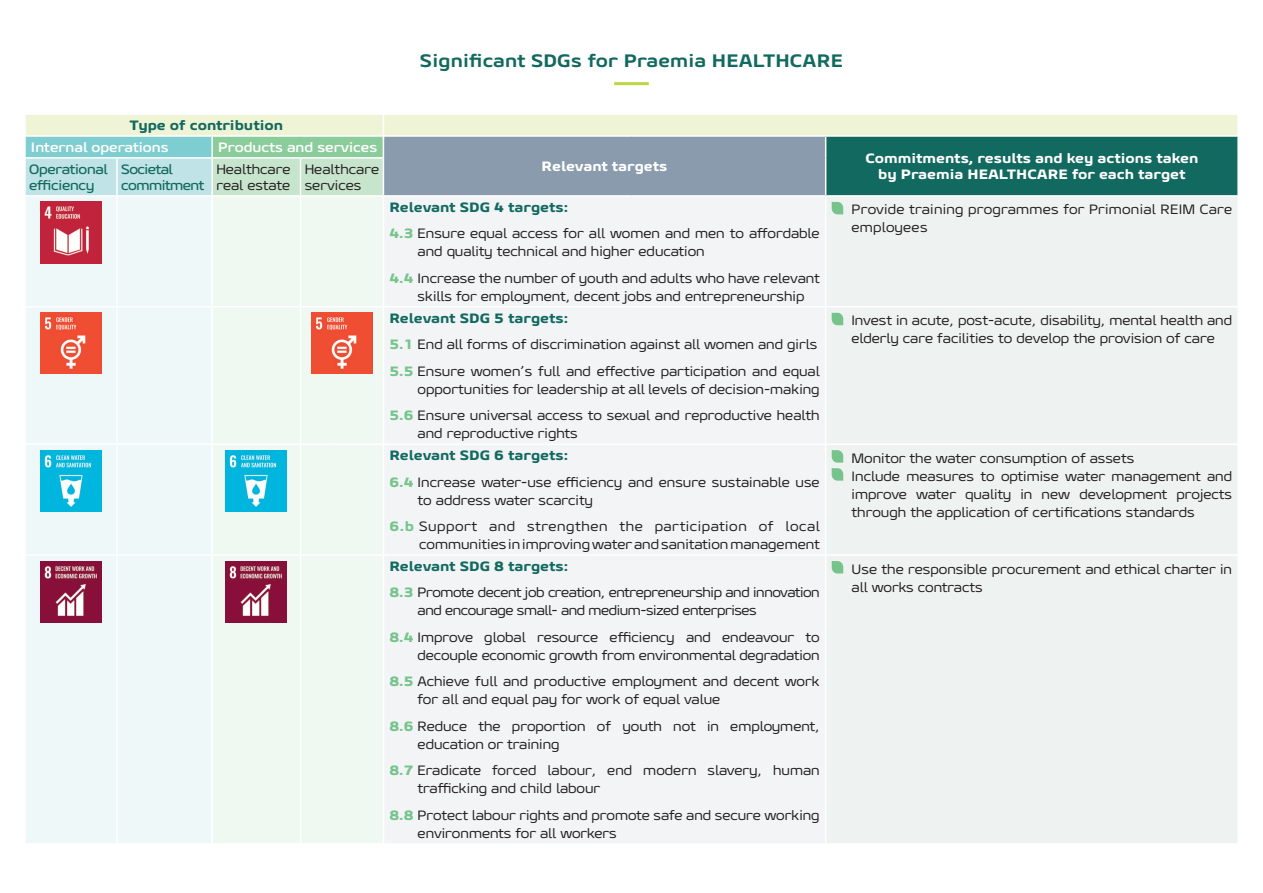
<style>
.page{position:relative;width:1263px;height:893px;background:#fff}
.page>*{position:absolute;margin:0;border:0;box-sizing:border-box;transform-origin:0 0}
.t1{font:800 18px "Geon Expanded";letter-spacing:.01em;color:#12695f}
.t2{font:13.5px/26.5px "Geon Expanded";color:#231f20}
.t3{font:13.5px/26.5px "Geon Expanded";letter-spacing:-.025em;color:#231f20}
.t4{font:800 13.5px/16.2px "Geon Expanded";color:#fff;text-align:center}
.t5{font:13.5px/26.5px "Geon Expanded";letter-spacing:-.03em;color:#231f20}
.t6{font:13.5px/26.5px "Geon Expanded";letter-spacing:.04em;color:#231f20}
.t7{font:13.5px/18px "Geon Expanded";letter-spacing:.02em;color:#231f20}
.t8{font:700 13.5px "Geon Expanded";color:#fff}
.t9{font:500 13.5px/16.2px "Geon Expanded";letter-spacing:-.02em;color:#12695f}
.t10{font:800 13.5px "Geon Expanded";color:#12695f}
.t11{font:500 13.5px/16.2px "Geon Expanded";letter-spacing:-.04em;color:#12695f}
.s1{font-weight:800;color:#12695f}
.s2{font-weight:800;color:#76c48c}
</style>
<div class="page">
<hr style="left:614px;top:82px;width:35px;height:3px;background:#bcd63f">
<div style="left:26px;top:197px;width:185px;height:646px;background:#eef8f8"></div>
<div style="left:213px;top:197px;width:170px;height:646px;background:#eff8f1"></div>
<div style="left:384px;top:197px;width:441px;height:646px;background:#f2f4f6"></div>
<div style="left:827px;top:197px;width:410px;height:646px;background:#eef3f2"></div>
<hr style="left:116px;top:197px;width:2px;height:109px;background:#fff">
<hr style="left:300px;top:197px;width:1px;height:109px;background:#fff">
<hr style="left:24px;top:306px;width:93px;height:2px;background:#fff">
<hr style="left:117px;top:306px;width:95px;height:2px;background:#fff">
<hr style="left:116px;top:308px;width:2px;height:135px;background:#fff">
<hr style="left:212px;top:306px;width:89px;height:2px;background:#fff">
<hr style="left:301px;top:306px;width:27px;height:2px;background:#fff">
<hr style="left:300px;top:308px;width:1px;height:135px;background:#fff">
<hr style="left:328px;top:306px;width:55px;height:2px;background:#fff">
<hr style="left:383px;top:306px;width:249px;height:2px;background:#fff">
<hr style="left:632px;top:306px;width:194px;height:2px;background:#fff">
<hr style="left:826px;top:306px;width:413px;height:2px;background:#fff">
<hr style="left:24px;top:443px;width:93px;height:2px;background:#fff">
<hr style="left:117px;top:443px;width:95px;height:2px;background:#fff">
<hr style="left:116px;top:445px;width:2px;height:109px;background:#fff">
<hr style="left:212px;top:443px;width:89px;height:2px;background:#fff">
<hr style="left:301px;top:443px;width:27px;height:2px;background:#fff">
<hr style="left:300px;top:445px;width:1px;height:109px;background:#fff">
<hr style="left:328px;top:443px;width:55px;height:2px;background:#fff">
<hr style="left:383px;top:443px;width:249px;height:2px;background:#fff">
<hr style="left:632px;top:443px;width:194px;height:2px;background:#fff">
<hr style="left:826px;top:443px;width:413px;height:2px;background:#fff">
<hr style="left:24px;top:554px;width:93px;height:2px;background:#fff">
<hr style="left:117px;top:554px;width:95px;height:2px;background:#fff">
<hr style="left:116px;top:556px;width:2px;height:287px;background:#fff">
<hr style="left:212px;top:554px;width:89px;height:2px;background:#fff">
<hr style="left:301px;top:554px;width:27px;height:2px;background:#fff">
<hr style="left:300px;top:556px;width:1px;height:287px;background:#fff">
<hr style="left:328px;top:554px;width:55px;height:2px;background:#fff">
<hr style="left:383px;top:554px;width:249px;height:2px;background:#fff">
<hr style="left:632px;top:554px;width:194px;height:2px;background:#fff">
<hr style="left:826px;top:554px;width:413px;height:2px;background:#fff">
<img style="left:40px;top:202px;width:62px;height:61px">
<svg style="left:832px;top:202px;width:11px;height:12px"></svg>
<img style="left:40px;top:313px;width:61px;height:60px">
<img style="left:311px;top:313px;width:61px;height:60px">
<svg style="left:832px;top:313px;width:11px;height:12px"></svg>
<img style="left:40px;top:450px;width:62px;height:61px">
<img style="left:226px;top:450px;width:61px;height:61px">
<svg style="left:832px;top:450px;width:11px;height:31px"></svg>
<img style="left:40px;top:561px;width:62px;height:61px">
<img style="left:226px;top:561px;width:61px;height:61px">
<svg style="left:832px;top:561px;width:11px;height:12px"></svg>
<svg style="left:25px;top:114px;width:1213px;height:82px;background:#92b6ae"></svg>
<h1 class="t1" style="left:420px;top:49px;width:424px">Significant SDGs for Praemia HEALTHCARE</h1>
<p class="t10" style="left:130px;top:116px;width:155px">Type of contribution</p>
<p class="t8" style="left:31px;top:138px;width:139px">Internal operations</p>
<p class="t8" style="left:218px;top:138px;width:161px">Products and services</p>
<p class="t9" style="left:29px;top:161px;width:80px">Operational efficiency</p>
<p class="t11" style="left:121px;top:161px;width:85px">Societal commitment</p>
<p class="t2" style="left:216px;top:161px;width:76px;line-height:16.2px">Healthcare real estate</p>
<p class="t2" style="left:305px;top:161px;width:76px;line-height:16.2px">Healthcare services</p>
<p class="t4" style="left:542px;top:158px;width:127px">Relevant targets</p>
<p class="t4" style="left:865px;top:150px;width:335px">Commitments, results and key actions taken by Praemia HEALTHCARE for each target</p>
<p class="t2" style="left:389px;top:193px;width:432px"><span class="s1">Relevant SDG 4 targets:<br></span><span class="s2">4.3</span> Ensure equal access for all women and men to affordable</p>
<p class="t2" style="left:389px;top:238px;width:432px;text-indent:28px">and quality technical and higher education<br><span class="s2">4.4</span> Increase the number of youth and adults who have relevant</p>
<p class="t2" style="left:418px;top:282px;width:388px">skills for employment, decent jobs and entrepreneurship</p>
<p class="t2" style="left:389px;top:304px;width:432px"><span class="s1">Relevant SDG 5 targets:<br></span><span class="s2">5.1</span> End all forms of discrimination against all women and girls<br><span class="s2">5.5</span> Ensure women’s full and effective participation and equal</p>
<p class="t2" style="left:389px;top:375px;width:432px;text-align:right">opportunities for leadership at all levels of decision-making<br><span class="s2">5.6</span> Ensure universal access to sexual and reproductive health</p>
<p class="t2" style="left:418px;top:420px;width:162px">and reproductive rights</p>
<p class="t2" style="left:389px;top:442px;width:432px"><span class="s1">Relevant SDG 6 targets:<br></span><span class="s2">6.4</span> Increase water-use efficiency and ensure sustainable use</p>
<p class="t6" style="left:389px;top:486px;width:432px;text-indent:28px">to address water scarcity<br><span class="s2">6.b</span> Support and strengthen the participation of local</p>
<p class="t2" style="left:419px;top:531px;width:402px">communities in improving water and sanitation management</p>
<p class="t5" style="left:389px;top:553px;width:432px"><span class="s1">Relevant SDG 8 targets:<br></span><span class="s2">8.3</span> Promote decent job creation, entrepreneurship and innovation</p>
<p class="t3" style="left:389px;top:597px;width:432px;text-indent:28px">and encourage small- and medium-sized enterprises<br><span class="s2">8.4</span> Improve global resource efficiency and endeavour to</p>
<p class="t2" style="left:389px;top:642px;width:432px;text-align:right">decouple economic growth from environmental degradation<br><span class="s2">8.5</span> Achieve full and productive employment and decent work</p>
<p class="t2" style="left:389px;top:686px;width:432px;text-indent:28px">for all and equal pay for work of equal value<br><span class="s2">8.6</span> Reduce the proportion of youth not in employment,</p>
<p class="t2" style="left:389px;top:731px;width:432px;text-indent:28px">education or training<br><span class="s2">8.7</span> Eradicate forced labour, end modern slavery, human</p>
<p class="t2" style="left:389px;top:775px;width:432px;text-indent:28px">trafficking and child labour<br><span class="s2">8.8</span> Protect labour rights and promote safe and secure working</p>
<p class="t2" style="left:418px;top:820px;width:201px">environments for all workers</p>
<p class="t7" style="left:852px;top:200px;width:382px">Provide training programmes for Primonial REIM Care employees</p>
<p class="t2" style="left:851px;top:311px;width:382px;line-height:18px">Invest in acute, post-acute, disability, mental health and elderly care facilities to develop the provision of care</p>
<p class="t2" style="left:852px;top:449px;width:382px;line-height:18px">Monitor the water consumption of assets<br>Include measures to optimise water management and improve water quality in new development projects through the application of certifications standards</p>
<p class="t2" style="left:852px;top:559px;width:382px;line-height:18px">Use the responsible procurement and ethical charter in all works contracts</p>
</div>
